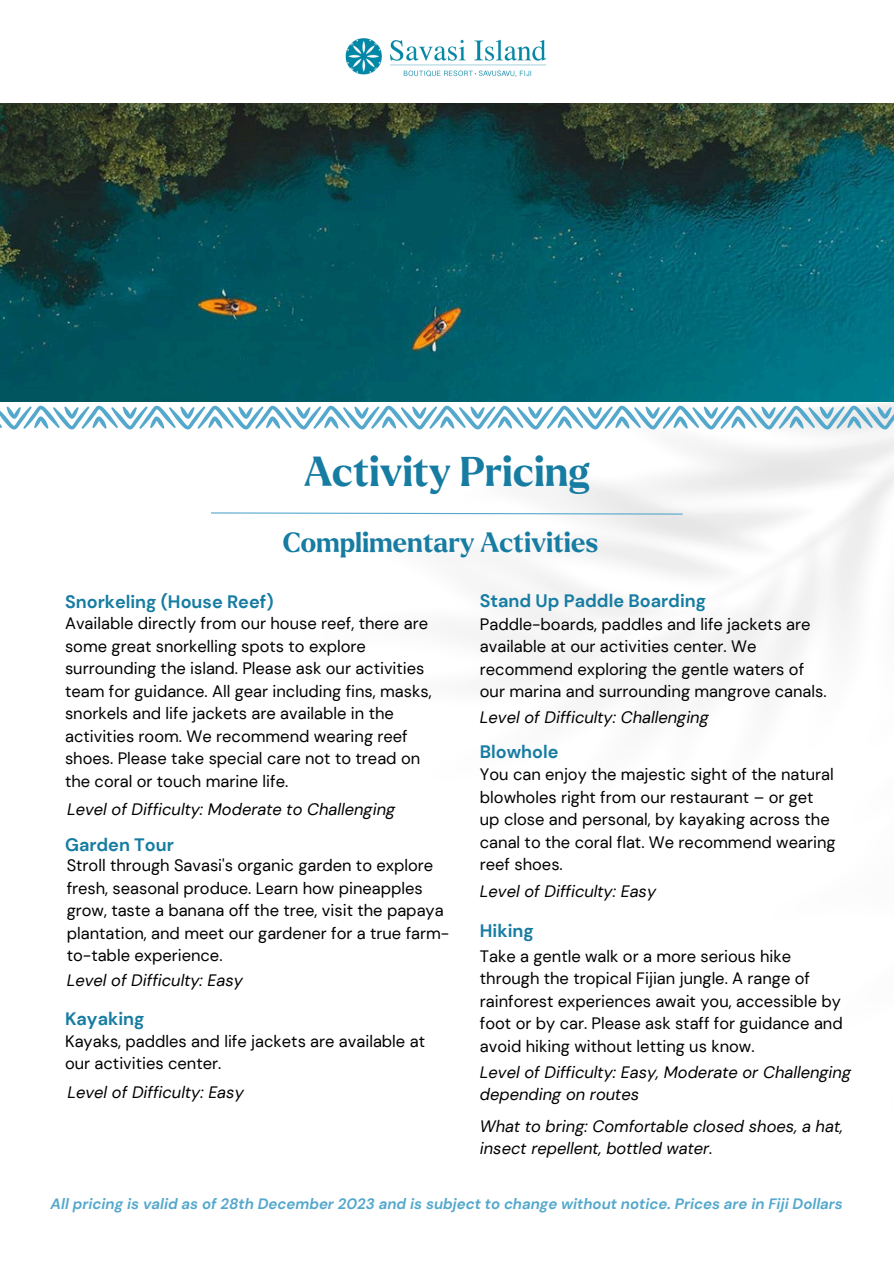
<style>
.page{position:relative;width:894px;height:1264px;background:#fff}
.page>*{position:absolute;margin:0;border:0;box-sizing:border-box;transform-origin:0 0}
.t1{font:700 40.5px "Larken";color:#167ca2}
.t2{font:700 27px "Larken";color:#167ca2}
.t3{font:700 18px "DM Sans";color:#167ca2}
.t4{font:16.5px/22.5px "DM Sans";color:#000}
.t5{font:italic 16.5px/22.5px "DM Sans";color:#000}
.t6{font:italic 700 15px "DM Sans";color:#54a8cc}
</style>
<div class="page">
<img style="left:345px;top:38px;width:202px;height:39px">
<img style="left:227px;top:401px;width:666px;height:307px">
<img style="left:0;top:104px;width:893px;height:297px">
<svg style="left:211px;top:512px;width:472px;height:3px"></svg>
<svg style="left:0;top:405px;width:893px;height:24px"></svg>
<p class="t1" style="left:304px;top:452px;width:287px">Activity Pricing</p>
<p class="t2" style="left:283px;top:529px;width:317px">Complimentary Activities</p>
<p class="t3" style="left:65px;top:589px;width:210px">Snorkeling (House Reef)</p>
<p class="t4" style="left:65px;top:612px;width:368px">Available directly from our house reef, there are some great snorkelling spots to explore surrounding the island. Please ask our activities team for guidance. All gear including fins, masks, snorkels and life jackets are available in the activities room. We recommend wearing reef shoes. Please take special care not to tread on the coral or touch marine life.</p>
<h3 class="t5" style="left:67px;top:797px;width:329px">Level of Difficulty: Moderate to Challenging</h3>
<h4 class="t3" style="left:65px;top:832px;width:110px">Garden Tour</h4>
<h4 class="t4" style="left:67px;top:854px;width:384px">Stroll through Savasi's organic garden to explore fresh, seasonal produce. Learn how pineapples grow, taste a banana off the tree, visit the papaya plantation, and meet our gardener for a true farm&shy;to-table experience.</h4>
<h4 class="t5" style="left:67px;top:968px;width:178px">Level of Difficulty: Easy</h4>
<p class="t3" style="left:65px;top:1007px;width:81px">Kayaking</p>
<p class="t4" style="left:65px;top:1029px;width:361px">Kayaks, paddles and life jackets are available at our activities center.</p>
<p class="t5" style="left:67px;top:1081px;width:178px">Level of Difficulty: Easy</p>
<h4 class="t3" style="left:479px;top:589px;width:227px">Stand Up Paddle Boarding</h4>
<h3 class="t4" style="left:479px;top:613px;width:348px">Paddle-boards, paddles and life jackets are available at our activities center. We recommend exploring the gentle waters of our marina and surrounding mangrove canals.</h3>
<h4 class="t5" style="left:479px;top:706px;width:230px">Level of Difficulty: Challenging</h4>
<h2 class="t3" style="left:480px;top:740px;width:80px">Blowhole</h2>
<h1 class="t4" style="left:479px;top:763px;width:357px">You can enjoy the majestic sight of the natural blowholes right from our restaurant – or get up close and personal, by kayaking across the canal to the coral flat. We recommend wearing reef shoes.</h1>
<h4 class="t5" style="left:479px;top:880px;width:178px">Level of Difficulty: Easy</h4>
<h4 class="t3" style="left:480px;top:919px;width:55px">Hiking</h4>
<h4 class="t4" style="left:479px;top:944px;width:364px">Take a gentle walk or a more serious hike through the tropical Fijian jungle. A range of rainforest experiences await you, accessible by foot or by car. Please ask staff for guidance and avoid hiking without letting us know.</h4>
<h4 class="t5" style="left:480px;top:1060px;width:372px">Level of Difficulty: Easy, Moderate or Challenging depending on routes</h4>
<h3 class="t5" style="left:479px;top:1114px;width:364px">What to bring: Comfortable closed shoes, a hat, insect repellent, bottled water.</h3>
<h3 class="t6" style="left:51px;top:1194px;width:793px">All pricing is valid as of 28th December 2023 and is subject to change without notice. Prices are in Fiji Dollars</h3>
</div>
